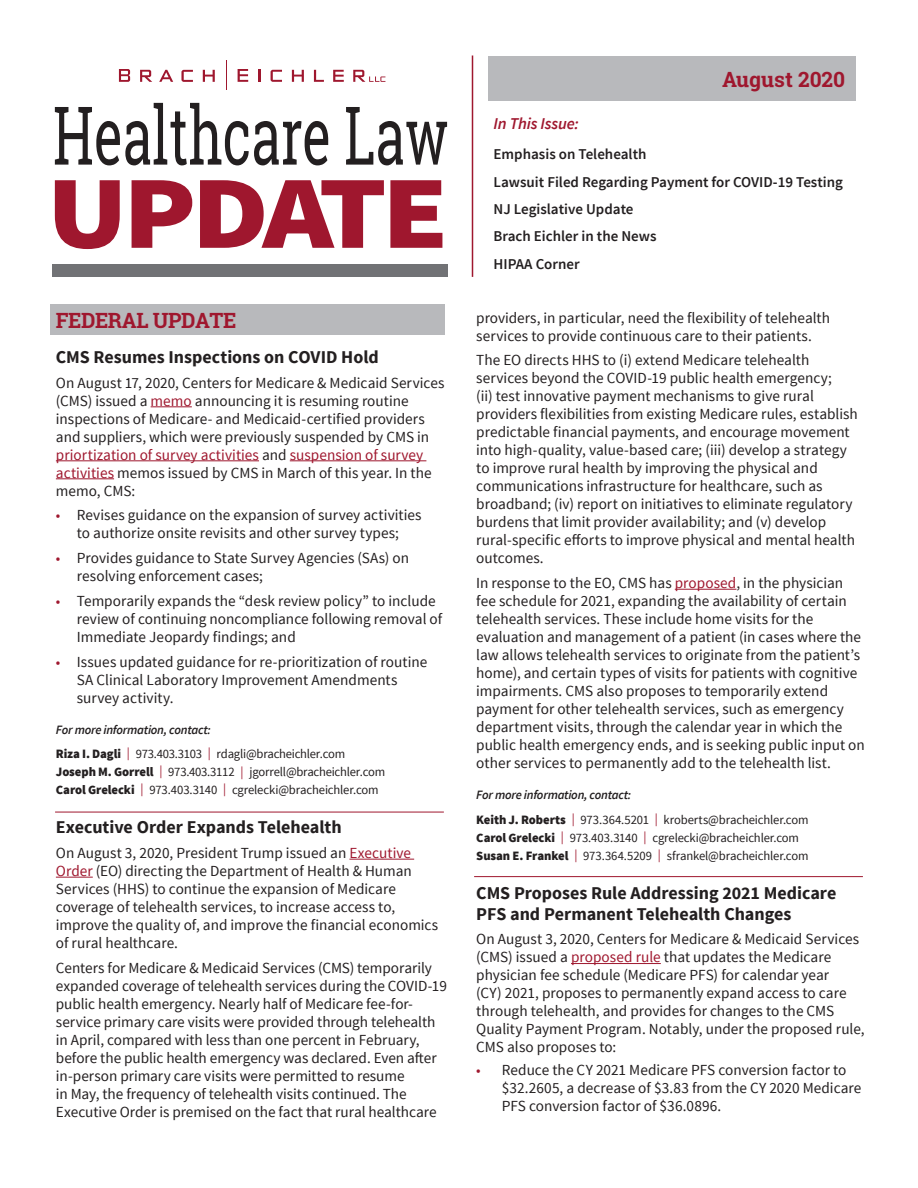
<style>
.page{position:relative;width:918px;height:1188px;background:#fff}
.page>*{position:absolute;margin:0;border:0;box-sizing:border-box;transform-origin:0 0}
.Head_Wine_17_19_Un{font:700 21px "Roboto Slab";letter-spacing:-.02em;color:#9f172e}
.Masthead_Date{font:700 21px "Roboto Slab";color:#9f172e}
.Subhead_NO_Rule_Ab{font:700 18px/21px "Source Sans Pro";color:#231f20}
.Back_Page_Contacts{font:700 18px "Source Sans Pro";color:#231f20}
.Masthead_In_This_I{font:italic 600 16.5px "Source Sans Pro";letter-spacing:-.01em;color:#9f172e}
.Back_Page_Contacts-2{font:15.3px/18px "Source Sans Pro";color:#231f20}
.hyperlink{font:15.3px/18px "Source Sans Pro";color:#231f20}
.Masthead_In_This_i{font:600 15px "Source Sans Pro";color:#231f20}
.FOR_MORE_INFORMATI{font:12.75px "Source Sans Pro";letter-spacing:-.015em;color:#231f20}
.Back_Page_Contacts-3{font:12.75px "Source Sans Pro";letter-spacing:-.01em;color:#231f20}
.FOR_MORE_INFORMATI-2{font:italic 600 12.75px "Source Sans Pro";letter-spacing:-.02em;color:#231f20}
.s1{color:#9f172e}
.s2{font-size:15px;color:#9f172e}
.s3{font-weight:900}
</style>
<div class="page">
<div style="left:51px;top:304px;width:394px;height:30px;background:#b8b9bc"></div>
<hr style="left:151px;top:406px;width:41px;height:1px;background:#9f172e">
<hr style="left:56px;top:460px;width:203px;height:1px;background:#9f172e">
<hr style="left:290px;top:460px;width:136px;height:1px;background:#9f172e">
<hr style="left:56px;top:478px;width:58px;height:1px;background:#9f172e">
<hr style="left:349px;top:859px;width:65px;height:1px;background:#9f172e">
<hr style="left:56px;top:877px;width:37px;height:1px;background:#9f172e">
<hr style="left:675px;top:589px;width:61px;height:1px;background:#9f172e">
<hr style="left:571px;top:963px;width:90px;height:1px;background:#9f172e">
<div style="left:488px;top:56px;width:368px;height:45px;background:#b8b9bc"></div>
<svg style="left:55px;top:103px;width:273px;height:62px"></svg>
<svg style="left:346px;top:107px;width:101px;height:58px"></svg>
<svg style="left:55px;top:180px;width:65px;height:69px"></svg>
<svg style="left:132px;top:180px;width:60px;height:68px"></svg>
<svg style="left:200px;top:180px;width:184px;height:68px"></svg>
<svg style="left:390px;top:180px;width:52px;height:68px"></svg>
<svg style="left:119px;top:69px;width:11px;height:13px"></svg>
<svg style="left:140px;top:70px;width:12px;height:12px"></svg>
<svg style="left:159px;top:70px;width:14px;height:12px"></svg>
<svg style="left:203px;top:70px;width:12px;height:12px"></svg>
<svg style="left:258px;top:70px;width:3px;height:12px"></svg>
<svg style="left:292px;top:70px;width:12px;height:12px"></svg>
<svg style="left:314px;top:70px;width:10px;height:12px"></svg>
<svg style="left:333px;top:70px;width:11px;height:12px"></svg>
<svg style="left:181px;top:70px;width:12px;height:12px"></svg>
<svg style="left:271px;top:70px;width:11px;height:12px"></svg>
<svg style="left:238px;top:69px;width:10px;height:13px"></svg>
<svg style="left:226px;top:61px;width:1px;height:29px"></svg>
<svg style="left:353px;top:70px;width:32px;height:12px"></svg>
<div style="left:52px;top:264px;width:396px;height:12px;background:#717275"></div>
<hr style="left:472px;top:56px;width:1px;height:221px;background:#9f172e">
<hr style="left:55px;top:812px;width:389px;height:1px;background:#9f172e">
<hr style="left:474px;top:876px;width:389px;height:1px;background:#9f172e">
<p class="Head_Wine_17_19_Un" style="left:56px;top:306px;width:182px">FEDERAL UPDATE</p>
<p class="Subhead_NO_Rule_Ab" style="left:56px;top:347px;width:324px">CMS Resumes Inspections on COVID Hold</p>
<p class="hyperlink" style="left:56px;top:374px;width:390px">On August 17, 2020, Centers for Medicare &amp; Medicaid Services (CMS) issued a <span class="s1">memo</span> announcing it is resuming routine inspections of Medicare- and Medicaid-certified providers and suppliers, which were previously suspended by CMS in <span class="s1">priortization of survey activities</span> and <span class="s1">suspension of survey activities</span> memos issued by CMS in March of this year. In the memo, CMS:</p>
<p class="hyperlink" style="left:56px;top:507px;width:367px;text-align:center"><span class="s2">•</span> Revises guidance on the expansion of survey activities to authorize onsite revisits and other survey types;</p>
<p class="hyperlink" style="left:77px;top:549px;width:334px;text-indent:-21px"><span class="s2">•</span> Provides guidance to State Survey Agencies (SAs) on resolving enforcement cases;</p>
<p class="hyperlink" style="left:77px;top:592px;width:367px;text-indent:-21px"><span class="s2">•</span> Temporarily expands the “desk review policy” to include review of continuing noncompliance following removal of<br>Immediate Jeopardy findings; and</p>
<p class="hyperlink" style="left:77px;top:653px;width:352px;text-indent:-21px"><span class="s2">•</span> Issues updated guidance for re-prioritization of routine<br>SA Clinical Laboratory Improvement Amendments survey activity.</p>
<p class="FOR_MORE_INFORMATI-2" style="left:56px;top:721px;width:156px">For more information, contact:</p>
<p class="FOR_MORE_INFORMATI" style="left:56px;top:746px;width:291px"><span class="s3">Riza I. Dagli</span> <span class="s1">|</span> 973.403.3103 <span class="s1">|</span> rdagli@bracheichler.com</p>
<p class="FOR_MORE_INFORMATI" style="left:56px;top:764px;width:331px"><span class="s3">Joseph M. Gorrell</span> <span class="s1">|</span> 973.403.3112 <span class="s1">|</span> jgorrell@bracheichler.com</p>
<p class="FOR_MORE_INFORMATI" style="left:56px;top:782px;width:324px"><span class="s3">Carol Grelecki</span> <span class="s1">|</span> 973.403.3140 <span class="s1">|</span> cgrelecki@bracheichler.com</p>
<p class="Back_Page_Contacts" style="left:56px;top:816px;width:287px">Executive Order Expands Telehealth</p>
<p class="Back_Page_Contacts-2" style="left:56px;top:844px;width:384px">On August 3, 2020, President Trump issued an <span class="s1">Executive Order</span> (EO) directing the Department of Health &amp; Human Services (HHS) to continue the expansion of Medicare coverage of telehealth services, to increase access to, improve the quality of, and improve the financial economics of rural healthcare.</p>
<p class="Back_Page_Contacts-2" style="left:56px;top:959px;width:393px">Centers for Medicare &amp; Medicaid Services (CMS) temporarily expanded coverage of telehealth services during the COVID-19 public health emergency. Nearly half of Medicare fee-for&shy;service primary care visits were provided through telehealth in April, compared with less than one percent in February, before the public health emergency was declared. Even after in-person primary care visits were permitted to resume<br>in May, the frequency of telehealth visits continued. The Executive Order is premised on the fact that rural healthcare</p>
<p class="Masthead_Date" style="left:722px;top:65px;width:125px">August 2020</p>
<p class="Masthead_In_This_I" style="left:494px;top:114px;width:87px">In This Issue:</p>
<p class="Masthead_In_This_i" style="left:494px;top:145px;width:154px">Emphasis on Telehealth</p>
<p class="Masthead_In_This_i" style="left:494px;top:172px;width:351px">Lawsuit Filed Regarding Payment for COVID-19 Testing</p>
<p class="Masthead_In_This_i" style="left:494px;top:200px;width:142px">NJ Legislative Update</p>
<p class="Masthead_In_This_i" style="left:494px;top:227px;width:165px">Brach Eichler in the News</p>
<p class="Masthead_In_This_i" style="left:494px;top:254px;width:88px">HIPAA Corner</p>
<p class="Back_Page_Contacts-2" style="left:476px;top:309px;width:355px">providers, in particular, need the flexibility of telehealth services to provide continuous care to their patients.</p>
<p class="Back_Page_Contacts-2" style="left:476px;top:352px;width:383px">The EO directs HHS to (i) extend Medicare telehealth services beyond the COVID-19 public health emergency;<br>(ii) test innovative payment mechanisms to give rural providers flexibilities from existing Medicare rules, establish predictable financial payments, and encourage movement into high-quality, value-based care; (iii) develop a strategy to improve rural health by improving the physical and communications infrastructure for healthcare, such as broadband; (iv) report on initiatives to eliminate regulatory burdens that limit provider availability; and (v) develop rural-specific efforts to improve physical and mental health outcomes.</p>
<p class="Back_Page_Contacts-2" style="left:476px;top:574px;width:390px">In response to the EO, CMS has <span class="s1">proposed</span>, in the physician fee schedule for 2021, expanding the availability of certain telehealth services. These include home visits for the evaluation and management of a patient (in cases where the law allows telehealth services to originate from the patient’s home), and certain types of visits for patients with cognitive impairments. CMS also proposes to temporarily extend payment for other telehealth services, such as emergency department visits, through the calendar year in which the public health emergency ends, and is seeking public input on other services to permanently add to the telehealth list.</p>
<p class="FOR_MORE_INFORMATI-2" style="left:476px;top:787px;width:156px">For more information, contact:</p>
<p class="Back_Page_Contacts-3" style="left:476px;top:812px;width:334px"><span class="s3">Keith J. Roberts</span> <span class="s1">|</span> 973.364.5201 <span class="s1">|</span> kroberts@bracheichler.com</p>
<p class="FOR_MORE_INFORMATI" style="left:476px;top:830px;width:324px"><span class="s3">Carol Grelecki</span> <span class="s1">|</span> 973.403.3140 <span class="s1">|</span> cgrelecki@bracheichler.com</p>
<p class="Back_Page_Contacts-3" style="left:476px;top:848px;width:334px"><span class="s3">Susan E. Frankel</span> <span class="s1">|</span> 973.364.5209 <span class="s1">|</span> sfrankel@bracheichler.com</p>
<p class="Subhead_NO_Rule_Ab" style="left:476px;top:883px;width:362px">CMS Proposes Rule Addressing 2021 Medicare<br>PFS and Permanent Telehealth Changes</p>
<p class="hyperlink" style="left:476px;top:931px;width:390px">On August 3, 2020, Centers for Medicare &amp; Medicaid Services (CMS) issued a <span class="s1">proposed rule</span> that updates the Medicare physician fee schedule (Medicare PFS) for calendar year<br>(CY) 2021, proposes to permanently expand access to care through telehealth, and provides for changes to the CMS Quality Payment Program. Notably, under the proposed rule, CMS also proposes to:</p>
<p class="hyperlink" style="left:502px;top:1061px;width:361px;text-indent:-25px"><span class="s2">•</span> Reduce the CY 2021 Medicare PFS conversion factor to $32.2605, a decrease of $3.83 from the CY 2020 Medicare<br>PFS conversion factor of $36.0896.</p>
</div>
